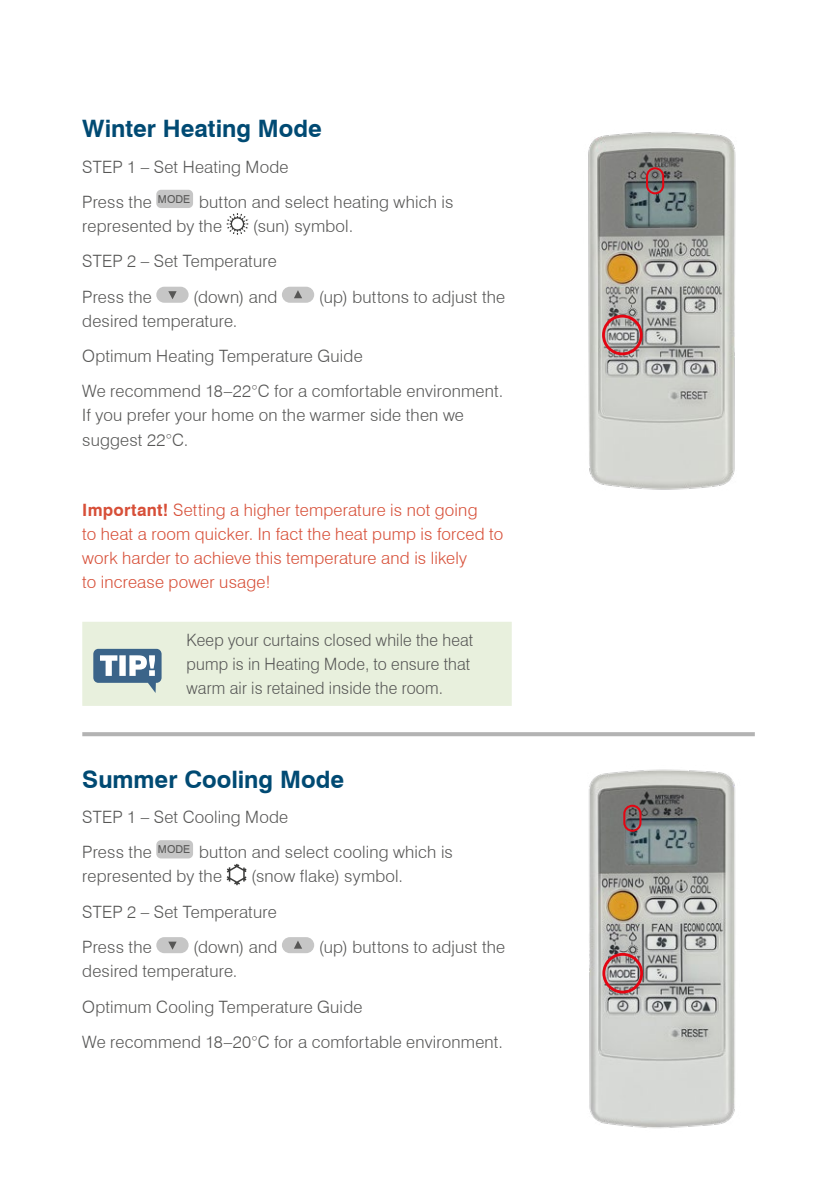
<style>
.page{position:relative;width:840px;height:1191px;background:#fff}
.page>*{position:absolute;margin:0;border:0;box-sizing:border-box;transform-origin:0 0}
.t1{font:700 24px "Swiss 721 BT";color:#004a73}
.t2{font:300 17px/35.4px "Swiss 721 BT";letter-spacing:.01em;color:#575756}
.t3{font:300 17px/24px "Swiss 721 BT";letter-spacing:.01em;color:#d74f38}
.t4{font:300 17px/24px "Swiss 721 BT";letter-spacing:.01em;color:#575756;scale:.95 1}
.s1{font-weight:700}
</style>
<div class="page">
<div style="left:156px;top:190px;width:37px;height:18px;background:#c6c6c6;border-radius:5px"></div>
<svg style="left:226px;top:213px;width:22px;height:22px"></svg>
<div style="left:156px;top:287px;width:32px;height:16px;background:#c6c6c6;border-radius:8px"></div>
<svg style="left:168px;top:291px;width:8px;height:8px"></svg>
<div style="left:282px;top:287px;width:32px;height:16px;background:#c6c6c6;border-radius:8px"></div>
<svg style="left:294px;top:290px;width:8px;height:8px"></svg>
<div style="left:156px;top:840px;width:37px;height:18px;background:#c6c6c6;border-radius:5px"></div>
<svg style="left:226px;top:864px;width:20px;height:21px"></svg>
<div style="left:156px;top:937px;width:32px;height:16px;background:#c6c6c6;border-radius:8px"></div>
<svg style="left:168px;top:941px;width:8px;height:8px"></svg>
<div style="left:282px;top:937px;width:32px;height:16px;background:#c6c6c6;border-radius:8px"></div>
<svg style="left:294px;top:941px;width:8px;height:7px"></svg>
<hr style="left:82px;top:732px;width:672px;height:4px;background:#b3b3b3">
<svg style="left:82px;top:622px;width:429px;height:84px;background:#e0e9d9"></svg>
<img style="left:588px;top:769px;width:148px;height:359px">
<div style="left:623px;top:804px;width:18px;height:27px;border:2px solid #e30613;border-radius:8px"></div>
<div style="left:602px;top:953px;width:40px;height:40px;border:3px solid #e30613;border-radius:50%"></div>
<img style="left:588px;top:132px;width:148px;height:358px">
<div style="left:645px;top:167px;width:18px;height:27px;border:2px solid #e30613;border-radius:8px"></div>
<div style="left:601px;top:315px;width:41px;height:40px;border:3px solid #e30613;border-radius:50%"></div>
<h1 class="t1" style="left:82px;top:112px;width:241px">Winter Heating Mode</h1>
<p class="t2" style="left:82px;top:149px;width:372px">STEP 1 – Set Heating Mode<br>Press the <sup>MODE</sup> button and select heating which is</p>
<p class="t2" style="left:82px;top:208px;width:141px">represented by the</p>
<p class="t2" style="left:82px;top:208px;width:272px;text-indent:170px">(sun) symbol.<br>STEP 2 – Set Temperature<br>Press the</p>
<p class="t2" style="left:193px;top:279px;width:86px">(down) and</p>
<p class="t2" style="left:318px;top:279px;width:188px">(up) buttons to adjust the</p>
<p class="t2" style="left:82px;top:303px;width:422px">desired temperature.<br>Optimum Heating Temperature Guide<br>We recommend 18–22°C for a comfortable environment.</p>
<p class="t2" style="left:82px;top:403px;width:383px;line-height:24px">If you prefer your home on the warmer side then we suggest 22°C.</p>
<p class="t3" style="left:82px;top:498px;width:422px"><span class="s1">Important!</span> Setting a higher temperature is not going<br>to heat a room quicker. In fact the heat pump is forced to work harder to achieve this temperature and is likely<br>to increase power usage!</p>
<p class="t4" style="left:186px;top:628px;width:303px">Keep your curtains closed while the heat pump is in Heating Mode, to ensure that warm air is retained inside the room.</p>
<h1 class="t1" style="left:82px;top:762px;width:263px">Summer Cooling Mode</h1>
<p class="t2" style="left:82px;top:799px;width:372px">STEP 1 – Set Cooling Mode<br>Press the <sup>MODE</sup> button and select cooling which is</p>
<p class="t2" style="left:82px;top:858px;width:141px">represented by the</p>
<p class="t2" style="left:82px;top:858px;width:322px;text-indent:169px">(snow flake) symbol.<br>STEP 2 – Set Temperature<br>Press the</p>
<p class="t2" style="left:193px;top:929px;width:86px">(down) and</p>
<p class="t2" style="left:318px;top:929px;width:188px">(up) buttons to adjust the</p>
<p class="t2" style="left:82px;top:953px;width:422px">desired temperature.<br>Optimum Cooling Temperature Guide<br>We recommend 18–20°C for a comfortable environment.</p>
</div>
